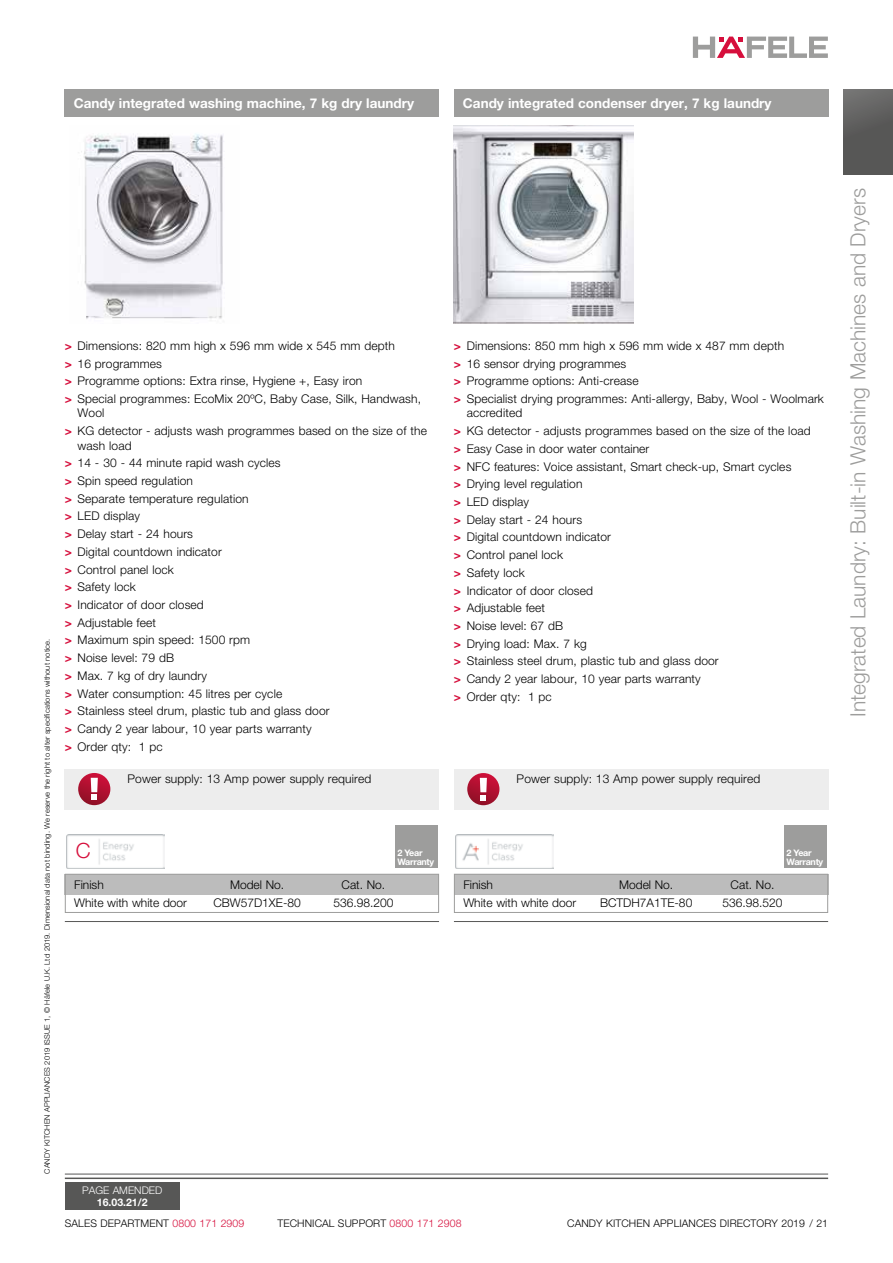
<style>
.page{position:relative;width:893px;height:1263px;background:#fff}
.page>*{position:absolute;margin:0;border:0;box-sizing:border-box;transform-origin:0 0}
.t1{font:300 21px "Helvetica Neue LTW1 G";color:#9d9d9c}
.t2{font:300 21px "Helvetica Neue";color:#d60f3c}
.t3{font:700 13.5px "Helvetica Neue LTW1 G";color:#fff}
.t4{font:300 12px/17.7px "Helvetica Neue LTW1 G";letter-spacing:.01em;color:#000}
.t5{font:300 10.5px "Helvetica Neue LTW1 G";letter-spacing:.01em;color:#000}
.t6{font:300 10.5px "Helvetica Neue LTW1 G";color:#fff}
.t7{font:700 10.5px "Helvetica Neue LTW1 G";color:#fff}
.t8{font:700 9px/9px "Helvetica Neue";letter-spacing:-.03em;color:#fff}
.t9{font:300 7.5px "Helvetica Neue LTW1 G";letter-spacing:.01em;color:#000}
.s1{font-weight:700;color:#d60f3c}
.s2{color:#d60f3c}
</style>
<div class="page">
<svg style="left:693px;top:37px;width:135px;height:21px"></svg>
<hr style="left:65px;top:1174px;width:763px;height:1px;background:#575756">
<hr style="left:65px;top:1177px;width:763px;height:2px;background:#575756">
<div style="left:843px;top:89px;width:50px;height:86px;background:linear-gradient(to bottom,#6b6b6a,#515150)"></div>
<div style="left:454px;top:874px;width:374px;height:20px;background:#bcbcbc"></div>
<div style="left:454px;top:874px;width:374px;height:39px;border:1px solid #9d9d9c"></div>
<img style="left:454px;top:125px;width:180px;height:198px">
<div style="left:454px;top:89px;width:374px;height:27px;background:#9d9d9c"></div>
<hr style="left:454px;top:921px;width:374px;height:1px;background:#575756">
<img style="left:456px;top:834px;width:98px;height:34px">
<div style="left:785px;top:826px;width:42px;height:42px;background:#9d9d9c"></div>
<div style="left:65px;top:1183px;width:115px;height:27px;background:#575756"></div>
<div style="left:454px;top:769px;width:374px;height:40px;background:#ededed"></div>
<svg style="left:467px;top:773px;width:32px;height:32px"></svg>
<svg style="left:480px;top:778px;width:7px;height:22px"></svg>
<div style="left:65px;top:874px;width:374px;height:20px;background:#bcbcbc"></div>
<div style="left:65px;top:874px;width:374px;height:39px;border:1px solid #9d9d9c"></div>
<img style="left:78px;top:134px;width:146px;height:185px">
<div style="left:65px;top:89px;width:374px;height:27px;background:#9d9d9c"></div>
<hr style="left:65px;top:921px;width:374px;height:1px;background:#575756">
<img style="left:67px;top:834px;width:98px;height:34px">
<div style="left:73px;top:841px;width:21px;height:21px;background:#fff"></div>
<div style="left:395px;top:826px;width:43px;height:42px;background:#9d9d9c"></div>
<div style="left:65px;top:769px;width:374px;height:40px;background:#ededed"></div>
<svg style="left:78px;top:773px;width:32px;height:32px"></svg>
<svg style="left:91px;top:778px;width:7px;height:22px"></svg>
<p class="t3" style="left:74px;top:95px;width:342px">Candy integrated washing machine, 7 kg dry laundry</p>
<p class="t3" style="left:463px;top:95px;width:310px">Candy integrated condenser dryer, 7 kg laundry</p>
<p class="t9" style="left:43px;top:1174px;width:537px;rotate:-90deg">CANDY KITCHEN APPLIANCES 2019 ISSUE 1, © Häfele U.K. Ltd 2019. Dimensional data not binding. We reserve the right to alter specifications without notice.</p>
<p class="t4" style="left:65px;top:337px;width:358px"><span class="s1">&gt;</span> Dimensions: 820 mm high x 596 mm wide x 545 mm depth<br><span class="s1">&gt;</span> 16 programmes<br><span class="s1">&gt;</span> Programme options: Extra rinse, Hygiene +, Easy iron<br><span class="s1">&gt;</span> Special programmes: EcoMix 20ºC, Baby Case, Silk, Handwash,</p>
<p class="t4" style="left:65px;top:404px;width:364px;text-indent:13px">Wool<br><span class="s1">&gt;</span> KG detector - adjusts wash programmes based on the size of the</p>
<p class="t4" style="left:65px;top:436px;width:266px;text-indent:13px">wash load<br><span class="s1">&gt;</span> 14 - 30 - 44 minute rapid wash cycles<br><span class="s1">&gt;</span> Spin speed regulation<br><span class="s1">&gt;</span> Separate temperature regulation<br><span class="s1">&gt;</span> LED display<br><span class="s1">&gt;</span> Delay start - 24 hours<br><span class="s1">&gt;</span> Digital countdown indicator<br><span class="s1">&gt;</span> Control panel lock<br><span class="s1">&gt;</span> Safety lock<br><span class="s1">&gt;</span> Indicator of door closed<br><span class="s1">&gt;</span> Adjustable feet<br><span class="s1">&gt;</span> Maximum spin speed: 1500 rpm<br><span class="s1">&gt;</span> Noise level: 79 dB<br><span class="s1">&gt;</span> Max. 7 kg of dry laundry<br><span class="s1">&gt;</span> Water consumption: 45 litres per cycle<br><span class="s1">&gt;</span> Stainless steel drum, plastic tub and glass door <span class="s1">&gt;</span> Candy 2 year labour, 10 year parts warranty<br><span class="s1">&gt;</span> Order qty: 1 pc</p>
<p class="t4" style="left:128px;top:770px;width:245px">Power supply: 13 Amp power supply required</p>
<p class="t4" style="left:454px;top:337px;width:371px"><span class="s1">&gt;</span> Dimensions: 850 mm high x 596 mm wide x 487 mm depth<br><span class="s1">&gt;</span> 16 sensor drying programmes<br><span class="s1">&gt;</span> Programme options: Anti-crease<br><span class="s1">&gt;</span> Specialist drying programmes: Anti-allergy, Baby, Wool - Woolmark</p>
<p class="t4" style="left:454px;top:404px;width:358px;text-indent:13px">accredited<br><span class="s1">&gt;</span> KG detector - adjusts programmes based on the size of the load <span class="s1">&gt;</span> Easy Case in door water container<br><span class="s1">&gt;</span> NFC features: Voice assistant, Smart check-up, Smart cycles<br><span class="s1">&gt;</span> Drying level regulation<br><span class="s1">&gt;</span> LED display<br><span class="s1">&gt;</span> Delay start - 24 hours<br><span class="s1">&gt;</span> Digital countdown indicator<br><span class="s1">&gt;</span> Control panel lock<br><span class="s1">&gt;</span> Safety lock<br><span class="s1">&gt;</span> Indicator of door closed<br><span class="s1">&gt;</span> Adjustable feet<br><span class="s1">&gt;</span> Noise level: 67 dB<br><span class="s1">&gt;</span> Drying load: Max. 7 kg<br><span class="s1">&gt;</span> Stainless steel drum, plastic tub and glass door<br><span class="s1">&gt;</span> Candy 2 year labour, 10 year parts warranty<br><span class="s1">&gt;</span> Order qty: 1 pc</p>
<p class="t4" style="left:517px;top:770px;width:245px">Power supply: 13 Amp power supply required</p>
<h1 class="t2" style="left:76px;top:838px;width:16px">C</h1>
<p class="t8" style="left:397px;top:848px;width:40px">Sid<br>Mounting</p>
<p class="t8" style="left:397px;top:848px;width:38px">2 Year<br>Warranty</p>
<p class="t4" style="left:74px;top:876px;width:31px">Finish</p>
<p class="t4" style="left:230px;top:876px;width:56px">Model No.</p>
<p class="t4" style="left:342px;top:876px;width:45px">Cat. No.</p>
<p class="t4" style="left:74px;top:894px;width:114px">White with white door</p>
<p class="t4" style="left:213px;top:894px;width:89px">CBW57D1XE-80</p>
<p class="t4" style="left:333px;top:894px;width:62px">536.98.200</p>
<p class="t8" style="left:786px;top:848px;width:40px">Sid<br>Mounting</p>
<p class="t8" style="left:786px;top:848px;width:38px">2 Year<br>Warranty</p>
<p class="t4" style="left:463px;top:876px;width:31px">Finish</p>
<p class="t4" style="left:619px;top:876px;width:56px">Model No.</p>
<p class="t4" style="left:731px;top:876px;width:45px">Cat. No.</p>
<p class="t4" style="left:463px;top:894px;width:114px">White with white door</p>
<p class="t4" style="left:600px;top:894px;width:94px">BCTDH7A1TE-80</p>
<p class="t4" style="left:722px;top:894px;width:62px">536.98.520</p>
<p class="t6" style="left:82px;top:1184px;width:82px">PAGE AMENDED</p>
<p class="t7" style="left:97px;top:1196px;width:52px">16.03.21/2</p>
<p class="t5" style="left:65px;top:1217px;width:181px">SALES DEPARTMENT <span class="s2">0800 171 2909</span></p>
<p class="t5" style="left:277px;top:1217px;width:186px">TECHNICAL SUPPORT <span class="s2">0800 171 2908</span></p>
<p class="t5" style="left:567px;top:1217px;width:262px">CANDY KITCHEN APPLIANCES DIRECTORY 2019 / 21</p>
<h1 class="t1" style="left:845px;top:717px;width:530px;rotate:-90deg">Integrated Laundry: Built-in Washing Machines and Dryers</h1>
</div>
